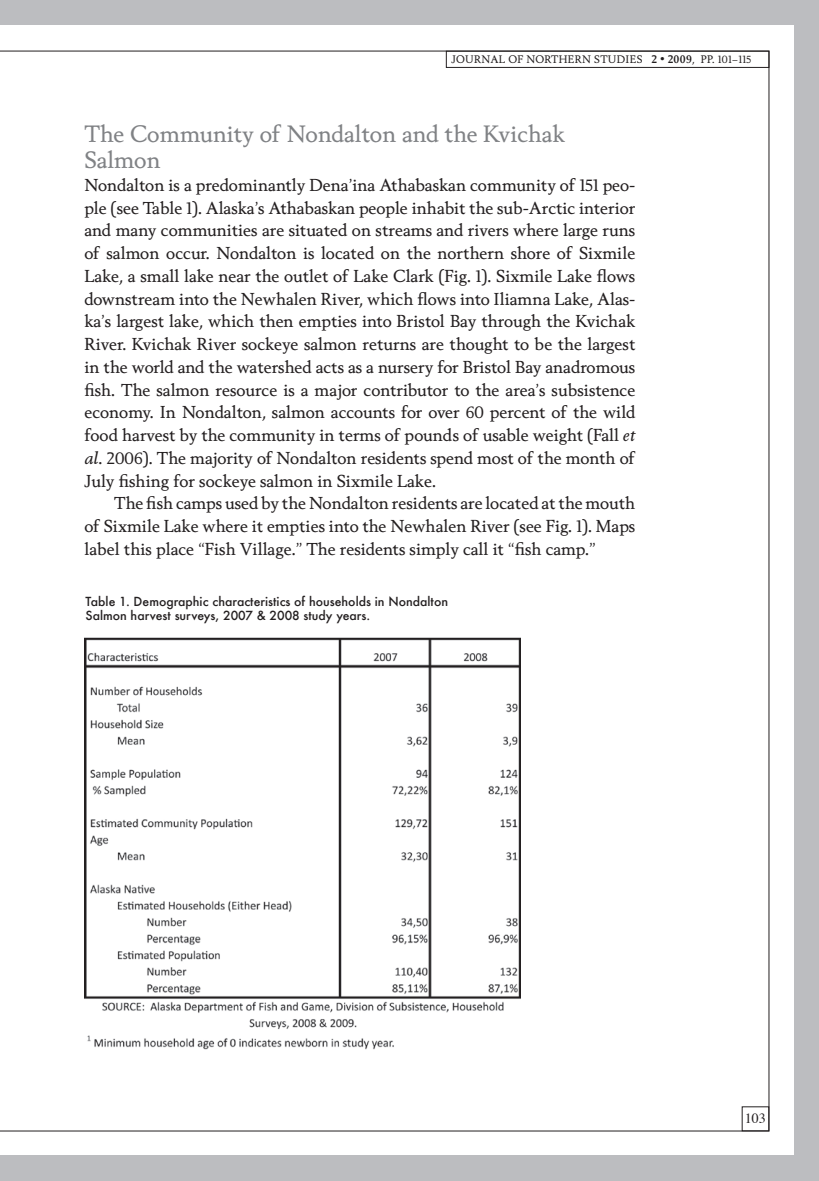
<style>
.page{position:relative;width:819px;height:1181px;background:#fff}
.page>*{position:absolute;margin:0;border:0;box-sizing:border-box;transform-origin:0 0}
.t1{font:22.75px/26.2px "Berling Nova Text";color:#808285}
.t2{font:16.62px/22.8px "Berling Nova Text";color:#231f20;text-align:justify}
.t3{font:14px "Times";color:#231f20}
.t4{font:500 12.25px/14.7px "Futura";color:#231f20}
.t5{font:10.5px "Berling Nova Text";letter-spacing:.03em;color:#231f20}
.s1{font-weight:700}
.s2{font-style:italic}
</style>
<div class="page">
<div style="left:794px;top:0;width:25px;height:1181px;background:#bcbdc0"></div>
<div style="left:0;top:0;width:819px;height:25px;background:#bcbdc0"></div>
<div style="left:0;top:1155px;width:819px;height:26px;background:#bcbdc0"></div>
<div style="left:446px;top:51px;width:323px;height:17px;border:1px solid #231f20"></div>
<img style="left:84px;top:637px;width:436px;height:412px">
<p class="t5" style="left:451px;top:53px;width:9px">journal</p>
<p class="t5" style="left:508px;top:53px;width:27px">of northern</p>
<p class="t5" style="left:594px;top:53px;width:8px">studies</p>
<p class="t5" style="left:651px;top:53px;width:101px"><span class="s1">2</span> <sup>•</sup> <span class="s1">2009</span>, pp. 101–115</p>
<h1 class="t1" style="left:84px;top:120px;width:482px">The Community of Nondalton and the Kvichak<br>Salmon</h1>
<p class="t2" style="left:84px;top:173px;width:552px">Nondalton is a predominantly Dena’ina Athabaskan community of 151 peo&shy;ple (see Table 1). Alaska’s Athabaskan people inhabit the sub-Arctic interior and many communities are situated on streams and rivers where large runs of salmon occur. Nondalton is located on the northern shore of Sixmile Lake, a small lake near the outlet of Lake Clark (Fig. 1). Sixmile Lake flows downstream into the Newhalen River, which flows into Iliamna Lake, Alas&shy;ka’s largest lake, which then empties into Bristol Bay through the Kvichak River. Kvichak River sockeye salmon returns are thought to be the largest in the world and the watershed acts as a nursery for Bristol Bay anadromous fish. The salmon resource is a major contributor to the area’s subsistence economy. In Nondalton, salmon accounts for over 60 percent of the wild food harvest by the community in terms of pounds of usable weight (Fall <span class="s2">et al</span>. 2006). The majority of Nondalton residents spend most of the month of July fishing for sockeye salmon in Sixmile Lake.</p>
<p class="t2" style="left:84px;top:491px;width:552px;text-indent:30px">The fish camps used by the Nondalton residents are located at the mouth of Sixmile Lake where it empties into the Newhalen River (see Fig. 1). Maps label this place “Fish Village.” The residents simply call it “fish camp.”</p>
<p class="t4" style="left:85px;top:593px;width:364px">Table 1. Demographic characteristics of households in Nondalton<br>Salmon harvest surveys, 2007 &amp; 2008 study years.</p>
<p class="t3" style="left:744px;top:1105px;width:22px">103</p>
</div>
